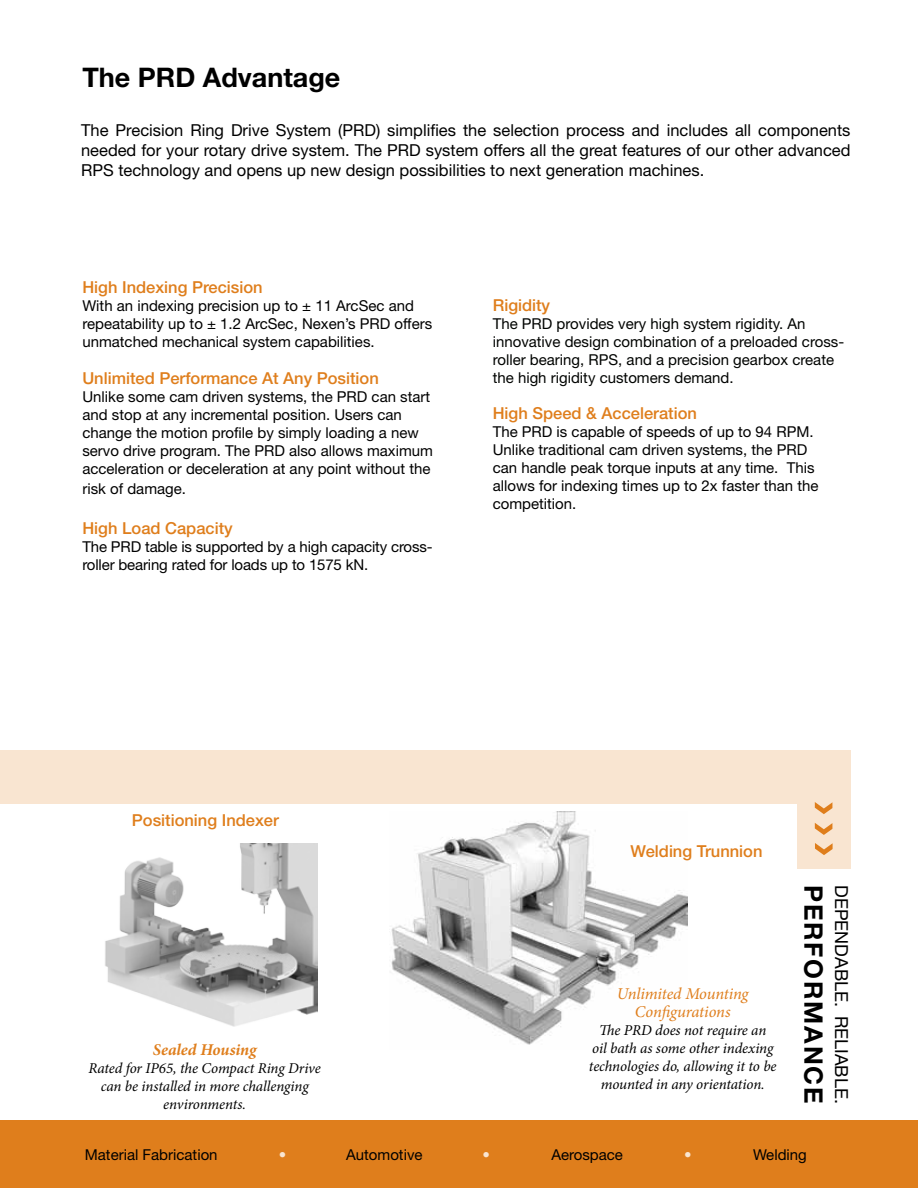
<style>
.page{position:relative;width:918px;height:1188px;background:#fff}
.page>*{position:absolute;margin:0;border:0;box-sizing:border-box;transform-origin:0 0}
.t1{font:700 27px "Helvetica Neue LT Std";color:#000}
.t2{font:700 25.5px "Helvetica Neue LT Std";letter-spacing:.07em;color:#000}
.t3{font:18px "Helvetica Neue LT Std";color:#000}
.t4{font:16.5px/19.8px "Helvetica Neue LT Std";color:#000;text-align:justify}
.t5{font:500 16.5px "Helvetica Neue LT Std";color:#df7e1c}
.t6{font:italic 16.5px/18px "Minion Pro";letter-spacing:-.01em;color:#df7e1c;text-align:center}
.t7{font:italic 700 16.5px "Minion Pro";letter-spacing:-.005em;color:#df7e1c}
.t8{font:15px/18px "Helvetica Neue LT Std";color:#000}
.t9{font:italic 15px/18px "Minion Pro";letter-spacing:-.01em;color:#000;text-align:center}
.t10{font:15px/18px "Helvetica Neue LT Std";color:#000300}
.t11{font:15px "Helvetica Neue LT Std";color:#f9e5d1}
</style>
<div class="page">
<div style="left:0;top:750px;width:851px;height:54px;background:#f9e5d1"></div>
<img style="left:105px;top:844px;width:212px;height:183px">
<div style="left:0;top:1121px;width:918px;height:67px;background:#df7e1c"></div>
<img style="left:391px;top:811px;width:296px;height:234px">
<div style="left:797px;top:752px;width:54px;height:117px;background:#f9e5d1"></div>
<svg style="left:815px;top:802px;width:17px;height:12px"></svg>
<svg style="left:815px;top:823px;width:17px;height:12px"></svg>
<svg style="left:815px;top:843px;width:18px;height:12px"></svg>
<h1 class="t1" style="left:82px;top:60px;width:260px">The PRD Advantage</h1>
<p class="t4" style="left:81px;top:120px;width:771px">The Precision Ring Drive System (PRD) simplifies the selection process and includes all components needed for your rotary drive system. The PRD system offers all the great features of our other advanced RPS technology and opens up new design possibilities to next generation machines.</p>
<p class="t5" style="left:82px;top:277px;width:182px">High Indexing Precision</p>
<p class="t8" style="left:82px;top:296px;width:351px">With an indexing precision up to ± 11 ArcSec and repeatability up to ± 1.2 ArcSec, Nexen’s PRD offers unmatched mechanical system capabilities.</p>
<p class="t5" style="left:82px;top:369px;width:298px">Unlimited Performance At Any Position</p>
<p class="t8" style="left:82px;top:388px;width:352px">Unlike some cam driven systems, the PRD can start and stop at any incremental position. Users can change the motion profile by simply loading a new servo drive program. The PRD also allows maximum acceleration or deceleration at any point without the</p>
<p class="t8" style="left:82px;top:480px;width:105px">risk of damage.</p>
<p class="t5" style="left:82px;top:518px;width:152px">High Load Capacity</p>
<p class="t8" style="left:82px;top:537px;width:352px">The PRD table is supported by a high capacity cross&shy;roller bearing rated for loads up to 1575 kN.</p>
<p class="t5" style="left:493px;top:295px;width:59px">Rigidity</p>
<p class="t10" style="left:493px;top:314px;width:353px">The PRD provides very high system rigidity. An innovative design combination of a preloaded cross&shy;roller bearing, RPS, and a precision gearbox create the high rigidity customers demand.</p>
<p class="t5" style="left:493px;top:403px;width:206px">High Speed &amp; Acceleration</p>
<p class="t8" style="left:493px;top:422px;width:327px">The PRD is capable of speeds of up to 94 RPM.<br>Unlike traditional cam driven systems, the PRD can handle peak torque inputs at any time. This allows for indexing times up to 2x faster than the competition.</p>
<p class="t5" style="left:132px;top:811px;width:149px">Positioning Indexer</p>
<p class="t7" style="left:153px;top:1038px;width:105px">Sealed Housing</p>
<p class="t9" style="left:88px;top:1059px;width:234px">Rated for IP65, the Compact Ring Drive can be installed in more challenging environments.</p>
<p class="t5" style="left:631px;top:842px;width:134px">Welding Trunnion</p>
<p class="t6" style="left:617px;top:985px;width:133px">Unlimited Mounting<br>Configurations</p>
<p class="t9" style="left:589px;top:1022px;width:189px">The PRD does not require an<br>oil bath as some other indexing technologies do, allowing it to be mounted in any orientation.</p>
<h2 class="t2" style="left:829px;top:885px;width:220px;rotate:90deg">PERFORMANCE</h2>
<p class="t3" style="left:852px;top:885px;width:220px;rotate:90deg">DEPENDABLE. RELIABLE.</p>
<p class="t8" style="left:85px;top:1146px;width:134px">Material Fabrication</p>
<p class="t11" style="left:279px;top:1146px;width:9px">•</p>
<p class="t8" style="left:346px;top:1146px;width:78px">Automotive</p>
<p class="t11" style="left:483px;top:1146px;width:9px">•</p>
<p class="t8" style="left:551px;top:1146px;width:73px">Aerospace</p>
<p class="t11" style="left:684px;top:1146px;width:9px">•</p>
<p class="t8" style="left:753px;top:1146px;width:55px">Welding</p>
</div>
